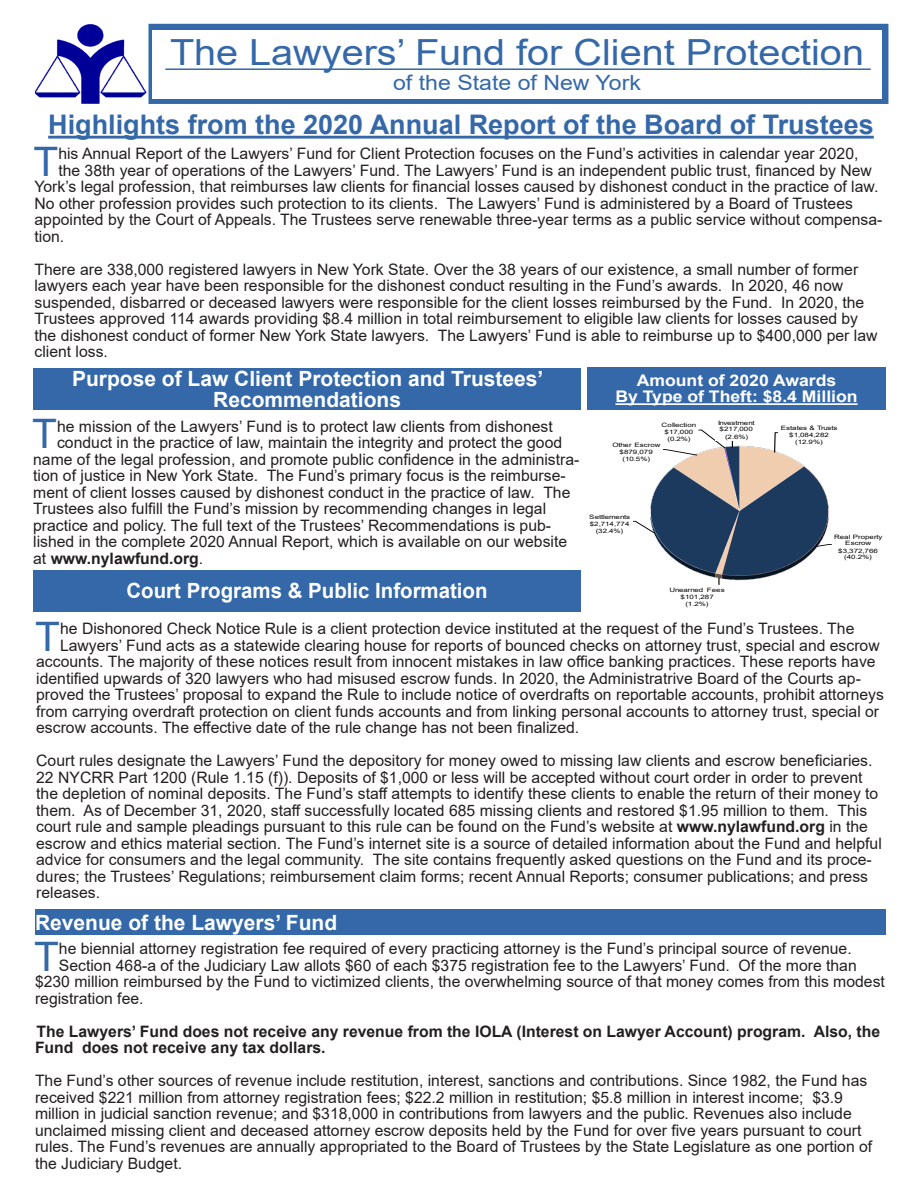
<style>
.page{position:relative;width:918px;height:1188px;background:#fff}
.page>*{position:absolute;margin:0;border:0;box-sizing:border-box;transform-origin:0 0}
.t1{font:40.65px "Arial";color:#3468a9}
.t2{font:36px "Arial";color:#3468a9;scale:1.1 1}
.t3{font:700 27px "Arial";color:#3468a9}
.Subhead_1{font:700 21px/21px "Arial";color:#fff;text-align:center}
.t4{font:21px "Arial";color:#3468a9;scale:1.1 1}
.TOC_Normal{font:700 16.05px "Arial";color:#fff;scale:1.1 1}
.t5{font:15.75px/16.5px "Arial";color:#231f20}
.t6{font:700 15.75px/16.5px "Arial";color:#231f20}
.t7{font:6px/6.9px "Arial";letter-spacing:.005em;color:#000;text-align:center;scale:1.33 1}
.s1{font-weight:400}
.s2{font-weight:700}
</style>
<div class="page">
<div style="left:148px;top:24px;width:740px;height:80px;background:#3468a9"></div>
<div style="left:153px;top:30px;width:729px;height:69px;background:#fff"></div>
<hr style="left:165px;top:68px;width:706px;height:2px;background:#3468a9">
<hr style="left:48px;top:136px;width:826px;height:3px;background:#3468a9">
<div style="left:33px;top:368px;width:548px;height:42px;background:#3468a9"></div>
<div style="left:33px;top:570px;width:548px;height:42px;background:#3468a9"></div>
<div style="left:35px;top:910px;width:851px;height:25px;background:#3468a9"></div>
<div style="left:588px;top:368px;width:298px;height:42px;background:#3468a9"></div>
<hr style="left:615px;top:403px;width:243px;height:2px;background:#fff">
<img style="left:36px;top:24px;width:111px;height:80px">
<img style="left:650px;top:445px;width:179px;height:137px">
<svg style="left:774px;top:432px;width:5px;height:21px"></svg>
<svg style="left:816px;top:544px;width:16px;height:3px"></svg>
<svg style="left:633px;top:521px;width:23px;height:13px"></svg>
<svg style="left:663px;top:430px;width:63px;height:26px"></svg>
<div style="left:778px;top:424px;width:62px;height:22px;background:#fff"></div>
<div style="left:610px;top:441px;width:53px;height:22px;background:#fff"></div>
<div style="left:660px;top:421px;width:38px;height:22px;background:#fff"></div>
<div style="left:715px;top:418px;width:43px;height:22px;background:#fff"></div>
<p class="t2" style="left:170px;top:28px;width:632px">The Lawyers’ Fund for Client Protection</p>
<p class="t4" style="left:393px;top:68px;width:227px">of the State of New York</p>
<p class="t3" style="left:48px;top:106px;width:827px">Highlights from the 2020 Annual Report of the Board of Trustees</p>
<p class="t1" style="left:34px;top:133px;width:26px">T</p>
<p class="t5" style="left:58px;top:145px;width:802px">his Annual Report of the Lawyers’ Fund for Client Protection focuses on the Fund’s activities in calendar year 2020,</p>
<p class="t5" style="left:58px;top:162px;width:815px">the 38th year of operations of the Lawyers’ Fund. The Lawyers’ Fund is an independent public trust, financed by New</p>
<p class="t5" style="left:34px;top:178px;width:845px">York’s legal profession, that reimburses law clients for financial losses caused by dishonest conduct in the practice of law.</p>
<p class="t5" style="left:34px;top:195px;width:820px">No other profession provides such protection to its clients. The Lawyers’ Fund is administered by a Board of Trustees</p>
<p class="t5" style="left:34px;top:211px;width:850px">appointed by the Court of Appeals. The Trustees serve renewable three-year terms as a public service without compensa-</p>
<p class="t5" style="left:34px;top:228px;width:31px">tion.</p>
<p class="t5" style="left:34px;top:261px;width:845px">There are 338,000 registered lawyers in New York State. Over the 38 years of our existence, a small number of former lawyers each year have been responsible for the dishonest conduct resulting in the Fund’s awards. In 2020, 46 now suspended, disbarred or deceased lawyers were responsible for the client losses reimbursed by the Fund. In 2020, the Trustees approved 114 awards providing $8.4 million in total reimbursement to eligible law clients for losses caused by the dishonest conduct of former New York State lawyers. The Lawyers’ Fund is able to reimburse up to $400,000 per law client loss.</p>
<p class="Subhead_1" style="left:72px;top:368px;width:473px">Purpose of Law Client Protection and Trustees’<br>Recommendations</p>
<p class="t1" style="left:32px;top:406px;width:26px">T</p>
<p class="t5" style="left:57px;top:418px;width:497px">he mission of the Lawyers’ Fund is to protect law clients from dishonest</p>
<p class="t5" style="left:57px;top:434px;width:507px">conduct in the practice of law, maintain the integrity and protect the good</p>
<p class="t5" style="left:33px;top:451px;width:548px">name of the legal profession, and promote public confidence in the administra-</p>
<p class="t5" style="left:33px;top:467px;width:534px">tion of justice in New York State. The Fund’s primary focus is the reimburse-</p>
<p class="t5" style="left:33px;top:484px;width:539px">ment of client losses caused by dishonest conduct in the practice of law. The</p>
<p class="t5" style="left:33px;top:500px;width:514px">Trustees also fulfill the Fund’s mission by recommending changes in legal</p>
<p class="t5" style="left:33px;top:517px;width:519px">practice and policy. The full text of the Trustees’ Recommendations is pub-</p>
<p class="t5" style="left:33px;top:533px;width:536px">lished in the complete 2020 Annual Report, which is available on our website</p>
<p class="t6" style="left:33px;top:550px;width:172px"><span class="s1">at</span> www.nylawfund.org<span class="s1">.</span></p>
<p class="TOC_Normal" style="left:637px;top:370px;width:183px">Amount of 2020 Awards</p>
<p class="TOC_Normal" style="left:615px;top:386px;width:222px">By Type of Theft: $8.4 Million</p>
<p class="t7" style="left:781px;top:425px;width:44px">Estates &amp; Trusts $1,084,282 (12.9%)</p>
<p class="t7" style="left:662px;top:421px;width:28px">Collection $17,000 (0.2%)</p>
<p class="t7" style="left:718px;top:419px;width:29px">Investment $217,000 (2.6%)</p>
<p class="t7" style="left:613px;top:441px;width:38px">Other Escrow $879,079 (10.5%)</p>
<p class="t7" style="left:589px;top:513px;width:32px">Settlements $2,714,774 (32.4%)</p>
<p class="t7" style="left:834px;top:533px;width:38px">Real Property<br>Escrow $3,372,766 (40.2%)</p>
<p class="Subhead_1" style="left:127px;top:581px;width:363px">Court Programs &amp; Public Information</p>
<p class="t7" style="left:670px;top:587px;width:43px">Unearned Fees $101,287 (1.2%)</p>
<p class="t1" style="left:35px;top:609px;width:26px">T</p>
<p class="t5" style="left:60px;top:620px;width:796px">he Dishonored Check Notice Rule is a client protection device instituted at the request of the Fund’s Trustees. The</p>
<p class="t5" style="left:60px;top:637px;width:821px">Lawyers’ Fund acts as a statewide clearing house for reports of bounced checks on attorney trust, special and escrow</p>
<p class="t5" style="left:36px;top:653px;width:841px">accounts. The majority of these notices result from innocent mistakes in law office banking practices. These reports have</p>
<p class="t5" style="left:36px;top:670px;width:826px">identified upwards of 320 lawyers who had misused escrow funds. In 2020, the Administratrive Board of the Courts ap-</p>
<p class="t5" style="left:36px;top:686px;width:849px">proved the Trustees’ proposal to expand the Rule to include notice of overdrafts on reportable accounts, prohibit attorneys</p>
<p class="t5" style="left:36px;top:703px;width:844px">from carrying overdraft protection on client funds accounts and from linking personal accounts to attorney trust, special or</p>
<p class="t5" style="left:36px;top:719px;width:545px">escrow accounts. The effective date of the rule change has not been finalized.</p>
<p class="t5" style="left:36px;top:752px;width:847px">Court rules designate the Lawyers’ Fund the depository for money owed to missing law clients and escrow beneficiaries.<br>22 NYCRR Part 1200 (Rule 1.15 (f)). Deposits of $1,000 or less will be accepted without court order in order to prevent the depletion of nominal deposits. The Fund’s staff attempts to identify these clients to enable the return of their money to them. As of December 31, 2020, staff successfully located 685 missing clients and restored $1.95 million to them. This court rule and sample pleadings pursuant to this rule can be found on the Fund’s website at <span class="s2">www.nylawfund.org</span> in the escrow and ethics material section. The Fund’s internet site is a source of detailed information about the Fund and helpful advice for consumers and the legal community. The site contains frequently asked questions on the Fund and its proce&shy;dures; the Trustees’ Regulations; reimbursement claim forms; recent Annual Reports; consumer publications; and press releases.</p>
<p class="Subhead_1" style="left:35px;top:912px;width:304px">Revenue of the Lawyers’ Fund</p>
<p class="t1" style="left:34px;top:928px;width:26px">T</p>
<p class="t5" style="left:59px;top:940px;width:794px">he biennial attorney registration fee required of every practicing attorney is the Fund’s principal source of revenue.</p>
<p class="t5" style="left:59px;top:957px;width:799px">Section 468-a of the Judiciary Law allots $60 of each $375 registration fee to the Lawyers’ Fund. Of the more than</p>
<p class="t5" style="left:35px;top:973px;width:851px">$230 million reimbursed by the Fund to victimized clients, the overwhelming source of that money comes from this modest</p>
<p class="t5" style="left:35px;top:990px;width:110px">registration fee.</p>
<p class="t6" style="left:35px;top:1023px;width:847px">The Lawyers’ Fund does not receive any revenue from the IOLA (Interest on Lawyer Account) program. Also, the<br>Fund does not receive any tax dollars.</p>
<p class="t5" style="left:35px;top:1072px;width:839px">The Fund’s other sources of revenue include restitution, interest, sanctions and contributions. Since 1982, the Fund has received $221 million from attorney registration fees; $22.2 million in restitution; $5.8 million in interest income; $3.9 million in judicial sanction revenue; and $318,000 in contributions from lawyers and the public. Revenues also include unclaimed missing client and deceased attorney escrow deposits held by the Fund for over five years pursuant to court rules. The Fund’s revenues are annually appropriated to the Board of Trustees by the State Legislature as one portion of the Judiciary Budget.</p>
</div>
